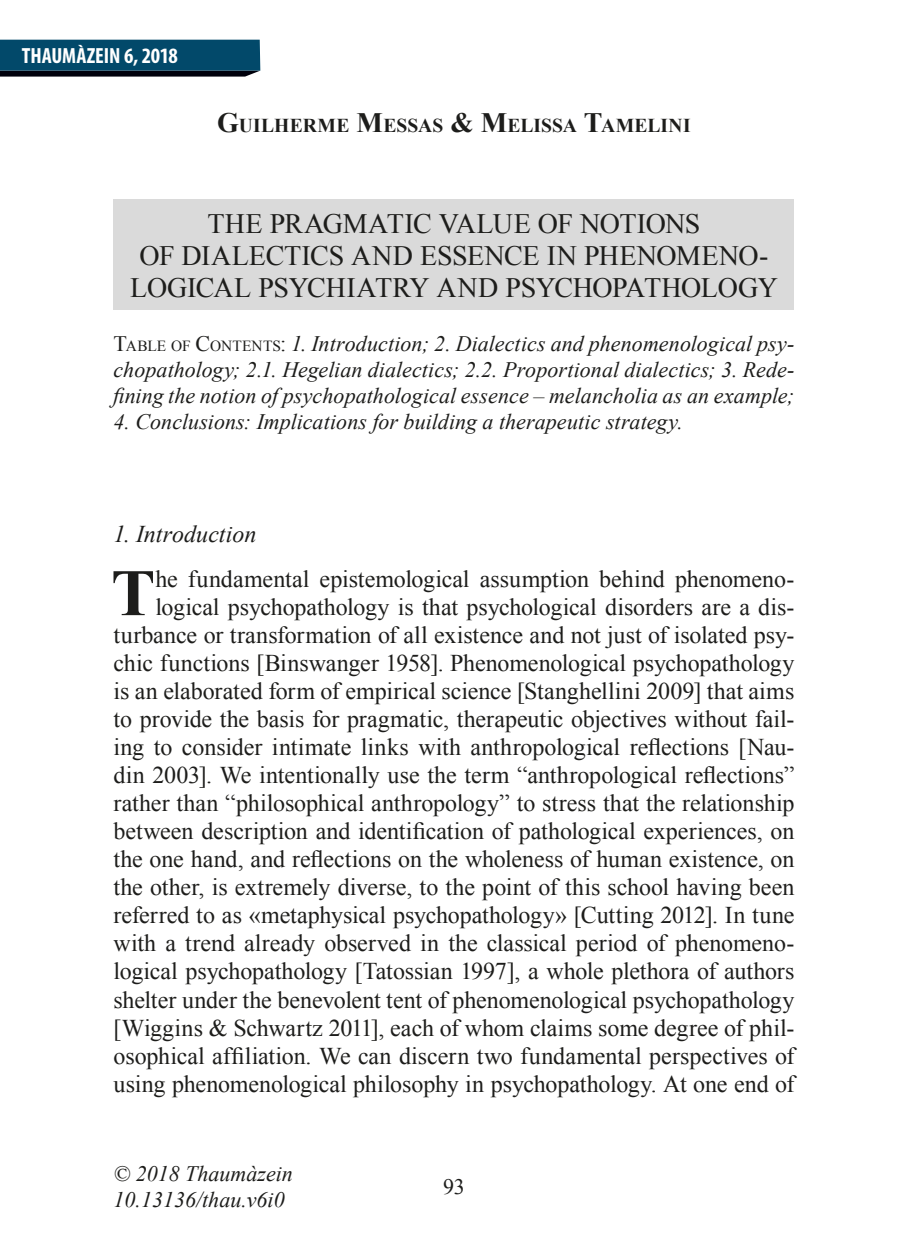
<style>
.page{position:relative;width:908px;height:1248px;background:#fff}
.page>*{position:absolute;margin:0;border:0;box-sizing:border-box;transform-origin:0 0}
.t1{font:700 66.2px "Times New Roman";color:#1d1d1b}
.t2{font:28px/32px "Times New Roman";letter-spacing:-.015em;color:#1d1d1b;text-align:center}
.t3{font:24px/28px "Times New Roman";letter-spacing:-.005em;color:#1d1d1b;text-align:right}
.t4{font:italic 24px "Times New Roman";color:#1d1d1b}
.t5{font:italic 22px/26px "Times New Roman";color:#1d1d1b}
.t6{font:700 condensed 22px "Myriad Pro";letter-spacing:-.01em;color:#fff}
.t7{font:22px "Times New Roman";color:#1d1d1b}
.t8{font:700 19.6px "Times New Roman";letter-spacing:.005em;color:#1d1d1b}
.s1{font-size:28px}
.s2{font-style:normal}
.s3{font-style:normal;font-size:15.4px}
</style>
<div class="page">
<svg style="left:1px;top:40px;width:259px;height:37px;background:#07425f"></svg>
<div style="left:113px;top:199px;width:680px;height:110px;background:#dadada"></div>
<p class="t6" style="left:22px;top:42px;width:157px">THAUMÀZEIN 6, 2018</p>
<p class="t8" style="left:217px;top:112px;width:474px"><span class="s1">G</span>UILHERME <span class="s1">M</span>ESSAS <span class="s1">&amp; M</span>ELISSA <span class="s1">T</span>AMELINI</p>
<p class="t2" style="left:130px;top:207px;width:649px">THE PRAGMATIC VALUE OF NOTIONS<br>OF DIALECTICS AND ESSENCE IN PHENOMENO-<br>LOGICAL PSYCHIATRY AND PSYCHOPATHOLOGY</p>
<p class="t5" style="left:113px;top:330px;width:682px;text-align:justify"><span class="s2">T</span><span class="s3">ABLE OF</span> <span class="s2">C</span><span class="s3">ONTENTS</span><span class="s2">:</span> 1. Introduction; 2. Dialectics and phenomenological psy&shy;chopathology; 2.1. Hegelian dialectics; 2.2. Proportional dialectics; 3. Rede&shy;fining the notion of psychopathological essence – melancholia as an example;</p>
<p class="t5" style="left:113px;top:408px;width:570px">4. Conclusions: Implications for building a therapeutic strategy.</p>
<p class="t4" style="left:113px;top:517px;width:144px">1. Introduction</p>
<h1 class="t1" style="left:111px;top:547px;width:46px">T</h1>
<p class="t3" style="left:113px;top:564px;width:682px">he fundamental epistemological assumption behind phenomeno&shy;logical psychopathology is that psychological disorders are a dis&shy;turbance or transformation of all existence and not just of isolated psy&shy;chic functions [Binswanger 1958]. Phenomenological psychopathology is an elaborated form of empirical science [Stanghellini 2009] that aims to provide the basis for pragmatic, therapeutic objectives without fail&shy;ing to consider intimate links with anthropological reflections [Nau&shy;din 2003]. We intentionally use the term “anthropological reflections” rather than “philosophical anthropology” to stress that the relationship between description and identification of pathological experiences, on the one hand, and reflections on the wholeness of human existence, on the other, is extremely diverse, to the point of this school having been referred to as «metaphysical psychopathology» [Cutting 2012]. In tune with a trend already observed in the classical period of phenomeno&shy;logical psychopathology [Tatossian 1997], a whole plethora of authors shelter under the benevolent tent of phenomenological psychopathology [Wiggins &amp; Schwartz 2011], each of whom claims some degree of phil&shy;osophical affiliation. We can discern two fundamental perspectives of using phenomenological philosophy in psychopathology. At one end of</p>
<p class="t5" style="left:113px;top:1160px;width:181px">© 2018 Thaumàzein<br>10.13136/thau.v6i0</p>
<p class="t7" style="left:443px;top:1171px;width:23px">93</p>
</div>
